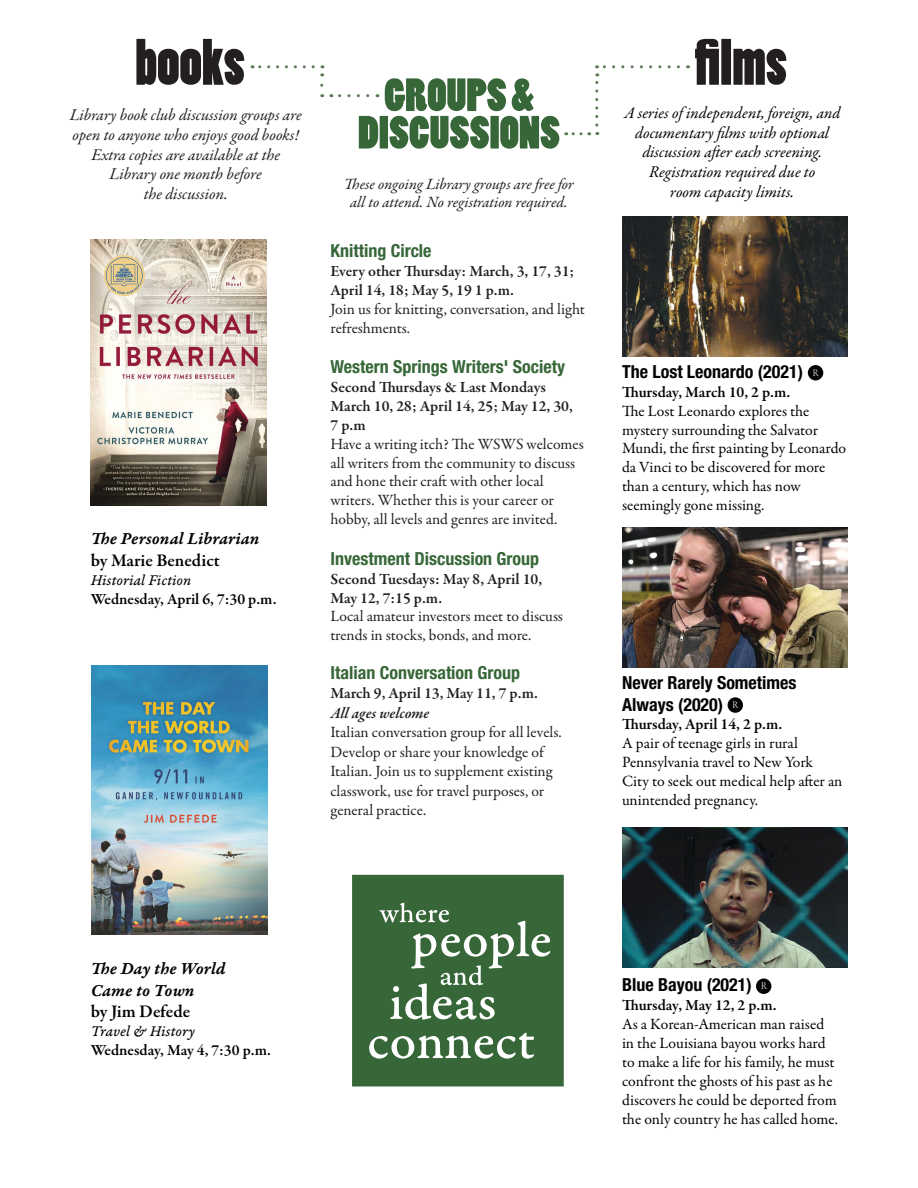
<style>
.page{position:relative;width:918px;height:1188px;background:#fff}
.page>*{position:absolute;margin:0;border:0;box-sizing:border-box;transform-origin:0 0}
.t1{font:700 condensed 18px "Helvetica Neue LT Std";color:#376638}
.t2{font:700 condensed 18px/21.6px "Helvetica Neue LT Std";color:#020304}
.t3{font:18px "Garamond Premr Pro Smbd It Capt";color:#020304}
.t4{font:600 18px "Garamond Premr Pro";color:#020304}
.t5{font:italic 16.5px/19.8px "Garamond Premr Pro";color:#020304;text-align:center}
.t6{font:italic 16.5px/19.8px "Garamond Premr Pro";letter-spacing:-.005em;color:#231f20}
.t7{font:15.75px/18.9px "Garamond Premr Pro";color:#020304}
.t8{font:15.75px/18.9px "Garamond Premr Pro";color:#231f20}
.t9{font:600 15.75px/18.9px "Garamond Premr Pro";color:#231f20}
.t10{font:600 15.75px "Garamond Premr Pro";color:#020304}
.t11{font:italic 15.75px "Garamond Premr Pro";letter-spacing:-.005em;color:#231f20}
.t12{font:15.75px "Garamond Premr Pro It Capt";color:#020304}
.t13{font:italic 600 15.75px "Garamond Premr Pro";color:#231f20}
.t14{font:10.5px "Garamond Premr Pro Lt Disp";color:#fff}
</style>
<div class="page">
<div style="left:808px;top:365px;width:15px;height:15px;background:#020304;border-radius:50%"></div>
<div style="left:728px;top:697px;width:15px;height:16px;background:#020304;border-radius:50%"></div>
<img style="left:622px;top:216px;width:225px;height:141px">
<img style="left:622px;top:527px;width:225px;height:141px">
<img style="left:622px;top:827px;width:225px;height:141px">
<div style="left:756px;top:978px;width:15px;height:16px;background:#020304;border-radius:50%"></div>
<img style="left:91px;top:240px;width:176px;height:266px">
<img style="left:92px;top:665px;width:176px;height:269px">
<svg style="left:136px;top:39px;width:108px;height:46px"></svg>
<svg style="left:695px;top:39px;width:91px;height:46px"></svg>
<svg style="left:252px;top:65px;width:61px;height:3px"></svg>
<svg style="left:320px;top:65px;width:3px;height:20px"></svg>
<svg style="left:331px;top:78px;width:228px;height:71px"></svg>
<svg style="left:595px;top:65px;width:83px;height:60px"></svg>
<svg style="left:566px;top:132px;width:15px;height:3px"></svg>
<svg style="left:352px;top:875px;width:212px;height:211px;background:#4b754c"></svg>
<p class="t6" style="left:70px;top:106px;width:234px">Library book club discussion groups are open to anyone who enjoys good books!</p>
<p class="t6" style="left:91px;top:145px;width:190px;text-align:center">Extra copies are available at the<br>Library one month before</p>
<p class="t6" style="left:144px;top:185px;width:86px">the discussion.</p>
<p class="t3" style="left:91px;top:528px;width:170px">The Personal Librarian</p>
<p class="t4" style="left:91px;top:549px;width:131px">by Marie Benedict</p>
<p class="t12" style="left:91px;top:571px;width:102px">Historial Fiction</p>
<p class="t10" style="left:91px;top:589px;width:187px">Wednesday, April 6, 7:30 p.m.</p>
<p class="t11" style="left:344px;top:174px;width:231px">These ongoing Library groups are free for</p>
<p class="t11" style="left:350px;top:192px;width:219px">all to attend. No registration required.</p>
<p class="t1" style="left:330px;top:240px;width:102px">Knitting Circle</p>
<p class="t9" style="left:330px;top:262px;width:245px">Every other Thursday: March, 3, 17, 31;<br>April 14, 18; May 5, 19 1 p.m.</p>
<p class="t8" style="left:330px;top:300px;width:256px">Join us for knitting, conversation, and light refreshments.</p>
<p class="t1" style="left:330px;top:356px;width:236px">Western Springs Writers' Society</p>
<p class="t9" style="left:330px;top:378px;width:217px">Second Thursdays &amp; Last Mondays</p>
<p class="t9" style="left:330px;top:397px;width:244px">March 10, 28; April 14, 25; May 12, 30,</p>
<p class="t9" style="left:330px;top:416px;width:37px">7 p.m</p>
<p class="t8" style="left:330px;top:435px;width:255px">Have a writing itch? The WSWS welcomes all writers from the community to discuss and hone their craft with other local writers. Whether this is your career or hobby, all levels and genres are invited.</p>
<p class="t1" style="left:330px;top:547px;width:210px">Investment Discussion Group</p>
<p class="t9" style="left:330px;top:570px;width:213px">Second Tuesdays: May 8, April 10,</p>
<p class="t9" style="left:330px;top:588px;width:113px">May 12, 7:15 p.m.</p>
<p class="t8" style="left:330px;top:607px;width:234px">Local amateur investors meet to discuss trends in stocks, bonds, and more.</p>
<p class="t1" style="left:330px;top:661px;width:191px">Italian Conversation Group</p>
<p class="t9" style="left:330px;top:684px;width:209px">March 9, April 13, May 11, 7 p.m.</p>
<p class="t13" style="left:330px;top:703px;width:101px">All ages welcome</p>
<p class="t8" style="left:330px;top:723px;width:233px;line-height:19.5px">Italian conversation group for all levels.<br>Develop or share your knowledge of Italian. Join us to supplement existing classwork, use for travel purposes, or general practice.</p>
<p class="t5" style="left:624px;top:104px;width:218px">A series of independent, foreign, and documentary films with optional discussion after each screening.<br>Registration required due to</p>
<p class="t5" style="left:670px;top:183px;width:125px">room capacity limits.</p>
<p class="t2" style="left:622px;top:360px;width:183px">The Lost Leonardo (2021)</p>
<p class="t10" style="left:622px;top:382px;width:170px">Thursday, March 10, 2 p.m.</p>
<p class="t7" style="left:622px;top:402px;width:226px">The Lost Leonardo explores the mystery surrounding the Salvator<br>Mundi, the first painting by Leonardo da Vinci to be discovered for more than a century, which has now seemingly gone missing.</p>
<p class="t14" style="left:813px;top:367px;width:7px">R</p>
<p class="t2" style="left:622px;top:671px;width:176px">Never Rarely Sometimes<br>Always (2020)</p>
<p class="t10" style="left:622px;top:715px;width:162px">Thursday, April 14, 2 p.m.</p>
<p class="t7" style="left:622px;top:734px;width:222px">A pair of teenage girls in rural<br>Pennsylvania travel to New York<br>City to seek out medical help after an unintended pregnancy.</p>
<p class="t14" style="left:733px;top:699px;width:7px">R</p>
<p class="t3" style="left:91px;top:958px;width:136px">The Day the World</p>
<p class="t3" style="left:91px;top:979px;width:105px">Came to Town</p>
<p class="t4" style="left:91px;top:1001px;width:101px">by Jim Defede</p>
<p class="t12" style="left:91px;top:1022px;width:106px">Travel &amp; History</p>
<p class="t10" style="left:91px;top:1041px;width:182px">Wednesday, May 4, 7:30 p.m.</p>
<p class="t2" style="left:622px;top:974px;width:131px">Blue Bayou (2021)</p>
<p class="t10" style="left:622px;top:996px;width:156px">Thursday, May 12, 2 p.m.</p>
<p class="t7" style="left:622px;top:1015px;width:217px">As a Korean-American man raised in the Louisiana bayou works hard to make a life for his family, he must confront the ghosts of his past as he discovers he could be deported from the only country he has called home.</p>
<p class="t14" style="left:761px;top:981px;width:7px">R</p>
</div>
